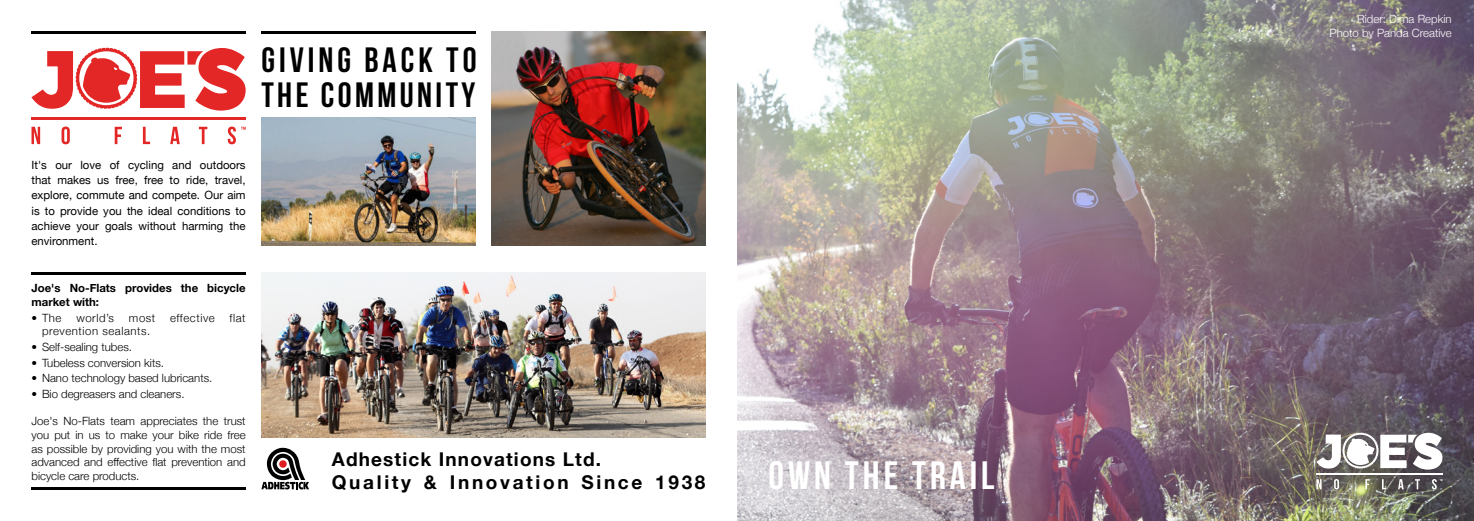
<style>
.page{position:relative;width:1474px;height:521px;background:#fff}
.page>*{position:absolute;margin:0;border:0;box-sizing:border-box;transform-origin:0 0}
.t1{font:700 39.38px "Bebas Neue";letter-spacing:.1em;color:#fff}
.t2{font:700 35px/35px "Bebas Neue";letter-spacing:.1em;color:#000}
.t3{font:700 18.99px/22.8px "Helvetica Neue";letter-spacing:.14em;color:#000}
.t4{font:300 11.38px/13.7px "Helvetica Neue";color:#000;text-align:justify}
.t5{font:11.38px/15px "Helvetica Neue";color:#000;text-align:justify}
.t6{font:700 11.38px/13.7px "Helvetica Neue";color:#000}
.t7{font:300 11.38px/13.7px "Helvetica Neue";color:#fff;text-align:right}
.t8{font:300 11.38px "Helvetica Neue";letter-spacing:.05em;color:#000}
</style>
<div class="page">
<img style="left:737px;top:0;width:736px;height:521px">
<hr style="left:1316px;top:473px;width:126px;height:2px;background:#fff">
<svg style="left:1316px;top:479px;width:5px;height:10px"></svg>
<svg style="left:1333px;top:479px;width:5px;height:10px"></svg>
<svg style="left:1365px;top:479px;width:4px;height:10px"></svg>
<svg style="left:1381px;top:479px;width:5px;height:10px"></svg>
<svg style="left:1397px;top:479px;width:6px;height:10px"></svg>
<svg style="left:1414px;top:479px;width:5px;height:10px"></svg>
<svg style="left:1431px;top:479px;width:11px;height:10px"></svg>
<svg style="left:1316px;top:433px;width:126px;height:37px"></svg>
<hr style="left:32px;top:117px;width:214px;height:3px;background:#e32726">
<svg style="left:32px;top:127px;width:8px;height:17px"></svg>
<svg style="left:62px;top:127px;width:8px;height:17px"></svg>
<svg style="left:115px;top:127px;width:7px;height:17px"></svg>
<svg style="left:143px;top:127px;width:7px;height:17px"></svg>
<svg style="left:170px;top:127px;width:10px;height:17px"></svg>
<svg style="left:199px;top:127px;width:8px;height:17px"></svg>
<svg style="left:228px;top:127px;width:18px;height:17px"></svg>
<svg style="left:31px;top:48px;width:215px;height:63px"></svg>
<hr style="left:32px;top:32px;width:214px;height:2px;background:#000">
<hr style="left:261px;top:32px;width:214px;height:2px;background:#000">
<hr style="left:32px;top:272px;width:214px;height:3px;background:#000">
<hr style="left:32px;top:487px;width:214px;height:2px;background:#000">
<img style="left:261px;top:272px;width:444px;height:166px">
<img style="left:491px;top:32px;width:214px;height:213px">
<img style="left:261px;top:117px;width:214px;height:128px">
<svg style="left:261px;top:448px;width:48px;height:41px"></svg>
<div style="left:279px;top:460px;width:8px;height:8px;background:#df1b22;border-radius:50%"></div>
<h2 class="t2" style="left:261px;top:42px;width:217px">GIVING BACK TO<br>THE COMMUNITY</h2>
<p class="t5" style="left:32px;top:158px;width:216px">It's our love of cycling and outdoors that makes us free, free to ride, travel, explore, commute and compete. Our aim is to provide you the ideal conditions to achieve your goals without harming the environment.</p>
<p class="t6" style="left:32px;top:281px;width:216px">Joe's No-Flats provides the bicycle market with:</p>
<p class="t4" style="left:32px;top:310px;width:31px">• The</p>
<p class="t4" style="left:76px;top:310px;width:39px">world’s</p>
<p class="t4" style="left:129px;top:310px;width:28px">most</p>
<p class="t8" style="left:170px;top:308px;width:46px">effective</p>
<p class="t4" style="left:230px;top:310px;width:18px">flat</p>
<p class="t8" style="left:42px;top:322px;width:110px">prevention sealants.</p>
<p class="t4" style="left:32px;top:339px;width:102px">• Self-sealing tubes.</p>
<p class="t4" style="left:32px;top:355px;width:134px">• Tubeless conversion kits.</p>
<p class="t4" style="left:32px;top:371px;width:182px">• Nano technology based lubricants.</p>
<p class="t4" style="left:32px;top:386px;width:154px">• Bio degreasers and cleaners.</p>
<p class="t4" style="left:32px;top:414px;width:216px">Joe's No-Flats team appreciates the trust you put in us to make your bike ride free as possible by providing you with the most advanced and effective flat prevention and bicycle care products.</p>
<h3 class="t3" style="left:332px;top:449px;width:375px">Adhestick Innovations Ltd.<br>Quality &amp; Innovation Since 1938</h3>
<h1 class="t1" style="left:768px;top:454px;width:228px">OWN THE TRAIL</h1>
<p class="t7" style="left:1329px;top:12px;width:124px">Rider: Dima Repkin<br>Photo by Panda Creative</p>
</div>
